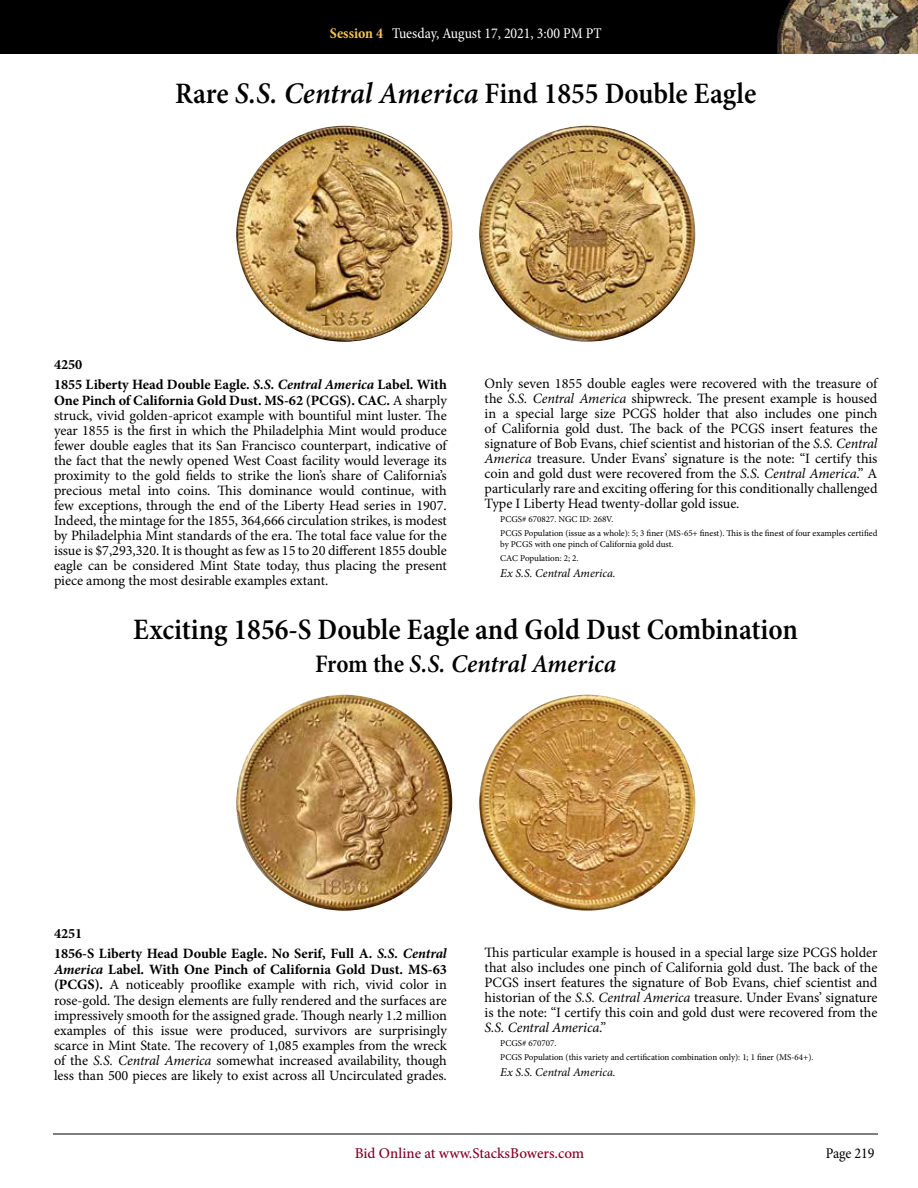
<style>
.page{position:relative;width:918px;height:1188px;background:#fff}
.page>*{position:absolute;margin:0;border:0;box-sizing:border-box;transform-origin:0 0}
.t1{font:600 condensed 30px "Minion Pro";color:#000}
.t2{font:italic 600 25.5px "Minion Pro";color:#000}
.t3{font:condensed 15px "Minion Pro";color:#fff}
.t4{font:500 15px "Minion Pro";color:#820024}
.t5{font:condensed 15px "Minion Pro";color:#000}
.t6{font:14.25px/15px "Minion Pro";letter-spacing:-.005em;color:#000;text-align:justify}
.t7{font:700 14.25px/20.2px "Minion Pro";letter-spacing:-.005em;color:#000}
.t8{font:italic 12px "Minion Pro";letter-spacing:-.005em;color:#000}
.t9{font:9px/13.8px "Minion Pro";color:#000}
.s1{font-weight:700;color:#f1c355}
.s2{font-style:italic;font-stretch:normal}
.s3{font-style:italic}
.s4{font-weight:700}
.s5{font-style:normal;font-stretch:condensed}
.s6{font-weight:700;font-style:italic}
</style>
<div class="page">
<div style="left:0;top:0;width:918px;height:54px;background:#000"></div>
<hr style="left:53px;top:1134px;width:825px;height:1px;background:#000">
<img style="left:777px;top:0;width:141px;height:54px">
<img style="left:236px;top:126px;width:216px;height:216px;border-radius:108px">
<img style="left:479px;top:126px;width:216px;height:216px;border-radius:108px">
<img style="left:236px;top:695px;width:216px;height:216px;border-radius:108px">
<img style="left:479px;top:695px;width:216px;height:216px;border-radius:108px">
<p class="t3" style="left:330px;top:25px;width:273px"><span class="s1">Session 4</span> Tuesday, August 17, 2021, 3:00 PM PT</p>
<h1 class="t1" style="left:175px;top:75px;width:583px">Rare <span class="s2">S.S. Central America</span> Find 1855 Double Eagle</h1>
<p class="t7" style="left:54px;top:354px;width:394px">4250<br>1855 Liberty Head Double Eagle. <span class="s3">S.S. Central America</span> Label. With</p>
<p class="t6" style="left:54px;top:393px;width:396px"><span class="s4">One Pinch of California Gold Dust. MS-62 (PCGS). CAC.</span> A sharply struck, vivid golden-apricot example with bountiful mint luster. The year 1855 is the first in which the Philadelphia Mint would produce fewer double eagles that its San Francisco counterpart, indicative of the fact that the newly opened West Coast facility would leverage its proximity to the gold fields to strike the lion’s share of California’s precious metal into coins. This dominance would continue, with few exceptions, through the end of the Liberty Head series in 1907.<br>Indeed, the mintage for the 1855, 364,666 circulation strikes, is modest by Philadelphia Mint standards of the era. The total face value for the issue is $7,293,320. It is thought as few as 15 to 20 different 1855 double eagle can be considered Mint State today, thus placing the present piece among the most desirable examples extant.</p>
<p class="t6" style="left:485px;top:376px;width:396px">Only seven 1855 double eagles were recovered with the treasure of the <span class="s3">S.S. Central America</span> shipwreck. The present example is housed in a special large size PCGS holder that also includes one pinch of California gold dust. The back of the PCGS insert features the signature of Bob Evans, chief scientist and historian of the <span class="s3">S.S. Central America</span> treasure. Under Evans’ signature is the note: “I certify this coin and gold dust were recovered from the <span class="s3">S.S. Central America</span>.” A particularly rare and exciting offering for this conditionally challenged Type I Liberty Head twenty-dollar gold issue.</p>
<p class="t9" style="left:500px;top:512px;width:379px">PCGS# 670827. NGC ID: 268V.<br>PCGS Population (issue as a whole): 5; 3 finer (MS-65+ finest). This is the finest of four examples certified</p>
<p class="t9" style="left:500px;top:537px;width:175px">by PCGS with one pinch of California gold dust.<br>CAC Population: 2; 2.</p>
<p class="t8" style="left:500px;top:566px;width:117px">Ex S.S. Central America.</p>
<h1 class="t1" style="left:133px;top:611px;width:666px">Exciting 1856-S Double Eagle and Gold Dust Combination</h1>
<h2 class="t2" style="left:315px;top:646px;width:303px"><span class="s5">From the</span> S.S. Central America</h2>
<p class="t7" style="left:54px;top:923px;width:394px">4251<br>1856-S Liberty Head Double Eagle. No Serif, Full A. <span class="s3">S.S. Central</span></p>
<p class="t6" style="left:54px;top:962px;width:394px"><span class="s6">America</span> <span class="s4">Label. With One Pinch of California Gold Dust. MS-63 (PCGS).</span> A noticeably prooflike example with rich, vivid color in rose-gold. The design elements are fully rendered and the surfaces are impressively smooth for the assigned grade. Though nearly 1.2 million examples of this issue were produced, survivors are surprisingly scarce in Mint State. The recovery of 1,085 examples from the wreck of the <span class="s3">S.S. Central America</span> somewhat increased availability, though less than 500 pieces are likely to exist across all Uncirculated grades.</p>
<p class="t6" style="left:485px;top:945px;width:394px">This particular example is housed in a special large size PCGS holder that also includes one pinch of California gold dust. The back of the PCGS insert features the signature of Bob Evans, chief scientist and historian of the <span class="s3">S.S. Central America</span> treasure. Under Evans’ signature is the note: “I certify this coin and gold dust were recovered from the <span class="s3">S.S. Central America</span>.”</p>
<p class="t9" style="left:500px;top:1036px;width:315px">PCGS# 670707.<br>PCGS Population (this variety and certification combination only): 1; 1 finer (MS-64+).</p>
<p class="t8" style="left:500px;top:1065px;width:117px">Ex S.S. Central America.</p>
<p class="t4" style="left:355px;top:1143px;width:231px">Bid Online at www.StacksBowers.com</p>
<p class="t5" style="left:826px;top:1144px;width:50px">Page 219</p>
</div>
